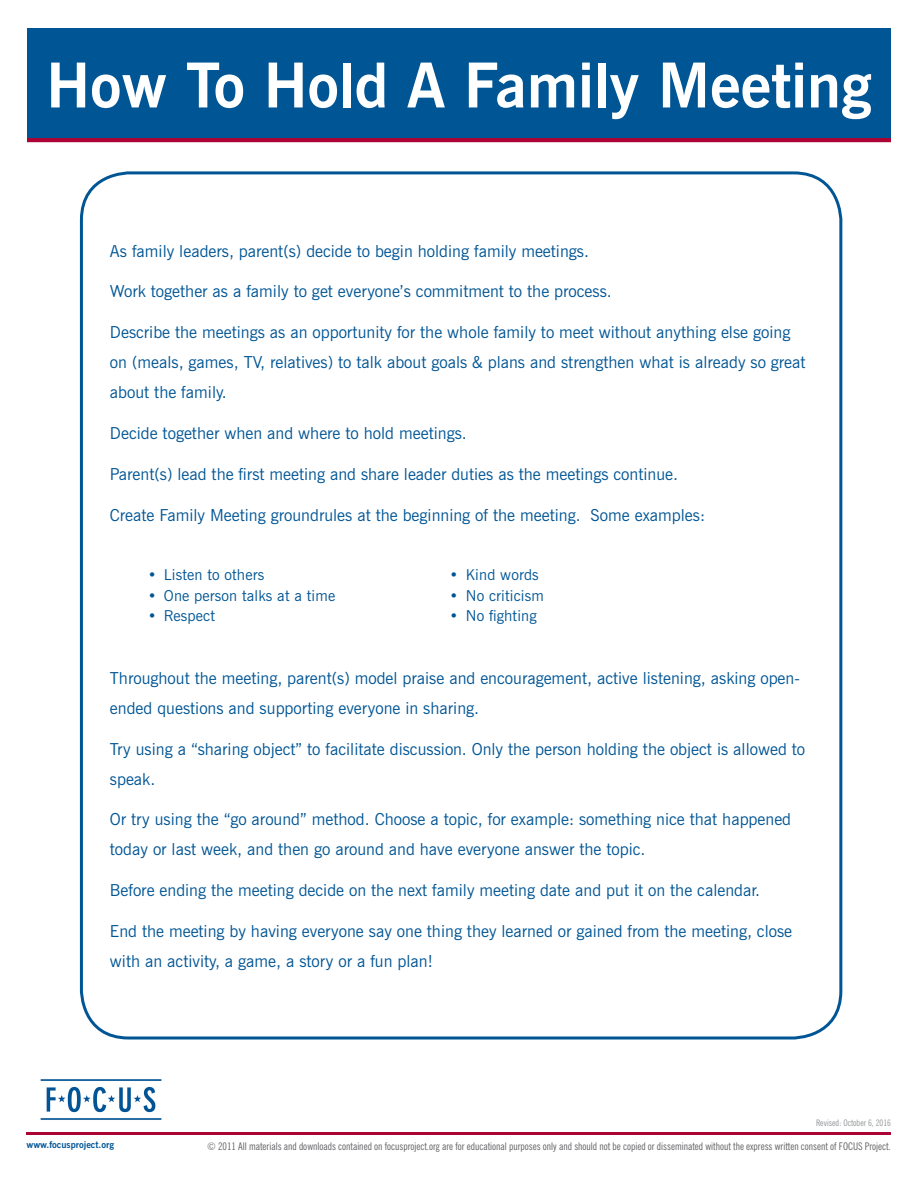
<style>
.page{position:relative;width:918px;height:1188px;background:#fff}
.page>*{position:absolute;margin:0;border:0;box-sizing:border-box;transform-origin:0 0}
.paragraphs{font:700 61.8px "News Gothic BT";color:#fff}
.paragraphs-2{font:16.5px/30px "News Gothic BT";color:#005595}
.t1{font:15px "News Gothic BT";letter-spacing:.01em;color:#005595}
.t2{font:condensed 10.5px "News Gothic BT";color:#636366}
.t3{font:700 9.3px "News Gothic BT";color:#005595}
.t4{font:condensed 9px "News Gothic BT";color:#939598}
</style>
<div class="page">
<hr style="left:27px;top:1132px;width:864px;height:3px;background:#ab0333">
<hr style="left:27px;top:138px;width:864px;height:4px;background:#ab0333">
<div style="left:28px;top:28px;width:863px;height:110px;background:#005595"></div>
<img style="left:40px;top:1079px;width:122px;height:41px">
<p class="paragraphs" style="left:46px;top:48px;width:827px">How To Hold A Family Meeting</p>
<p class="paragraphs-2" style="left:110px;top:236px;width:481px">As family leaders, parent(s) decide to begin holding family meetings.</p>
<p class="paragraphs-2" style="left:110px;top:276px;width:503px">Work together as a family to get everyone’s commitment to the process.</p>
<p class="paragraphs-2" style="left:110px;top:317px;width:697px">Describe the meetings as an opportunity for the whole family to meet without anything else going on (meals, games, TV, relatives) to talk about goals &amp; plans and strengthen what is already so great about the family.</p>
<p class="paragraphs-2" style="left:110px;top:418px;width:358px">Decide together when and where to hold meetings.</p>
<p class="paragraphs-2" style="left:110px;top:459px;width:570px">Parent(s) lead the first meeting and share leader duties as the meetings continue.</p>
<p class="paragraphs-2" style="left:110px;top:500px;width:597px">Create Family Meeting groundrules at the beginning of the meeting. Some examples:</p>
<p class="t1" style="left:148px;top:565px;width:118px">• Listen to others</p>
<p class="t1" style="left:148px;top:586px;width:189px">• One person talks at a time</p>
<p class="t1" style="left:148px;top:607px;width:69px">• Respect</p>
<p class="t1" style="left:450px;top:565px;width:91px">• Kind words</p>
<p class="t1" style="left:450px;top:586px;width:96px">• No criticism</p>
<p class="t1" style="left:450px;top:607px;width:89px">• No fighting</p>
<p class="paragraphs-2" style="left:110px;top:663px;width:691px">Throughout the meeting, parent(s) model praise and encouragement, active listening, asking open&shy;ended questions and supporting everyone in sharing.</p>
<p class="paragraphs-2" style="left:110px;top:734px;width:697px">Try using a “sharing object” to facilitate discussion. Only the person holding the object is allowed to speak.</p>
<p class="paragraphs-2" style="left:110px;top:804px;width:683px">Or try using the “go around” method. Choose a topic, for example: something nice that happened today or last week, and then go around and have everyone answer the topic.</p>
<p class="paragraphs-2" style="left:110px;top:875px;width:652px">Before ending the meeting decide on the next family meeting date and put it on the calendar.</p>
<p class="paragraphs-2" style="left:110px;top:916px;width:684px">End the meeting by having everyone say one thing they learned or gained from the meeting, close with an activity, a game, a story or a fun plan!</p>
<p class="t4" style="left:816px;top:1117px;width:76px">Revised: October 6, 2016</p>
<p class="t3" style="left:26px;top:1139px;width:89px">www.focusproject.org</p>
<p class="t2" style="left:207px;top:1140px;width:685px">© 2011 All materials and downloads contained on focusproject.org are for educational purposes only and should not be copied or disseminated without the express written consent of FOCUS Project.</p>
</div>
